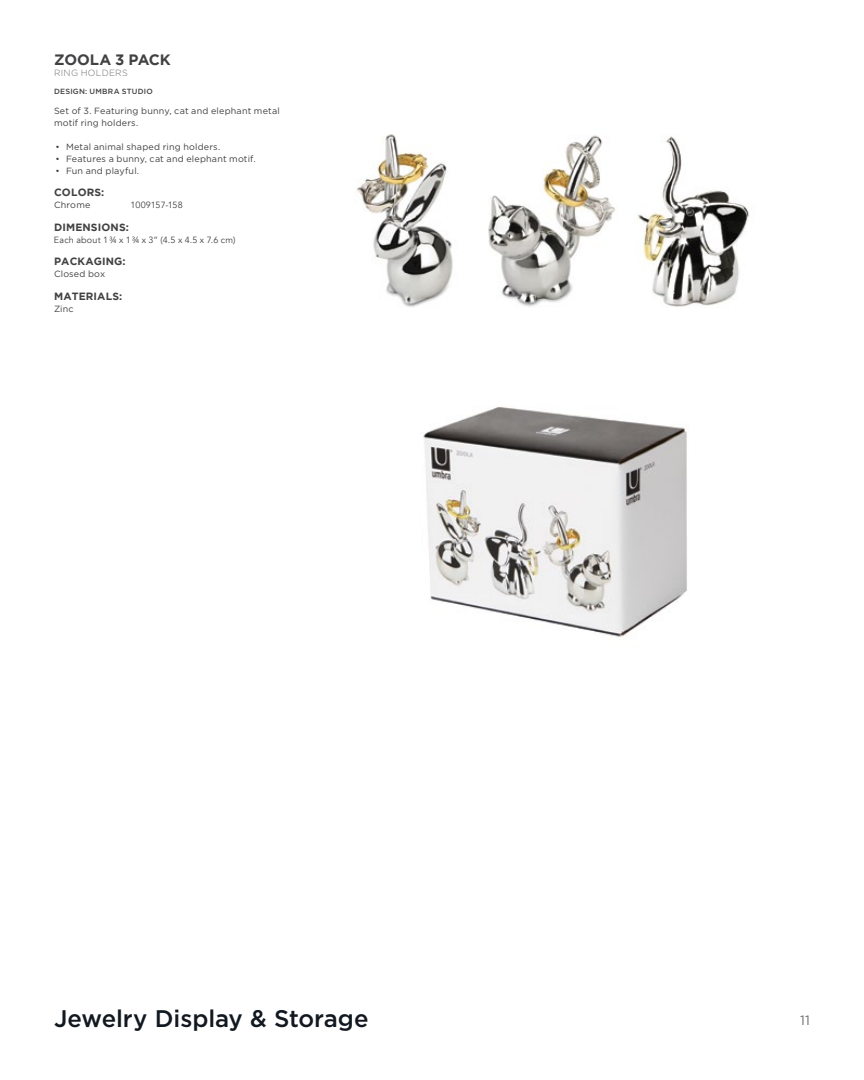
<style>
.page{position:relative;width:864px;height:1080px;background:#fff}
.page>*{position:absolute;margin:0;border:0;box-sizing:border-box;transform-origin:0 0}
.t1{font:500 24px "Gotham";color:#111820}
.t2{font:700 15px "Gotham";letter-spacing:-.005em;color:#414042}
.t3{font:13.5px "Gotham";color:#6d6e71}
.t4{font:700 10.5px "Gotham";letter-spacing:.015em;color:#414042}
.t5{font:9px/12px "Gotham";letter-spacing:.02em;color:#414042}
.t6{font:9px "Avenir";letter-spacing:.02em;color:#414042}
.t7{font:300 9px "Gotham";letter-spacing:.035em;color:#6d6e71}
.t8{font:9px "Avenir";color:#414042}
.t9{font:500 7.5px "Gotham";letter-spacing:.03em;color:#414042}
</style>
<div class="page">
<img style="left:356px;top:134px;width:97px;height:173px">
<img style="left:488px;top:135px;width:109px;height:172px">
<img style="left:597px;top:136px;width:152px;height:171px">
<img style="left:423px;top:407px;width:264px;height:230px">
<h2 class="t2" style="left:54px;top:51px;width:118px">ZOOLA 3 PACK</h2>
<p class="t7" style="left:54px;top:68px;width:75px">RING HOLDERS</p>
<p class="t9" style="left:54px;top:87px;width:100px">DESIGN: UMBRA STUDIO</p>
<p class="t5" style="left:54px;top:104px;width:227px">Set of 3. Featuring bunny, cat and elephant metal motif ring holders.</p>
<p class="t5" style="left:56px;top:140px;width:166px">• Metal animal shaped ring holders.</p>
<p class="t5" style="left:56px;top:152px;width:202px">• Features a bunny, cat and elephant motif.</p>
<p class="t5" style="left:56px;top:164px;width:85px">• Fun and playful.</p>
<p class="t4" style="left:54px;top:186px;width:52px">COLORS:</p>
<p class="t5" style="left:54px;top:199px;width:38px">Chrome</p>
<p class="t8" style="left:130px;top:200px;width:54px">1009157-158</p>
<p class="t4" style="left:54px;top:221px;width:76px">DIMENSIONS:</p>
<p class="t6" style="left:54px;top:234px;width:183px">Each about 1¾ x 1¾ x 3” (4.5 x 4.5 x 7.6 cm)</p>
<p class="t4" style="left:54px;top:255px;width:73px">PACKAGING:</p>
<p class="t5" style="left:54px;top:268px;width:53px">Closed box</p>
<p class="t4" style="left:54px;top:290px;width:70px">MATERIALS:</p>
<p class="t5" style="left:54px;top:302px;width:21px">Zinc</p>
<h1 class="t1" style="left:54px;top:1004px;width:316px">Jewelry Display &amp; Storage</h1>
<h3 class="t3" style="left:800px;top:1013px;width:11px">11</h3>
</div>
